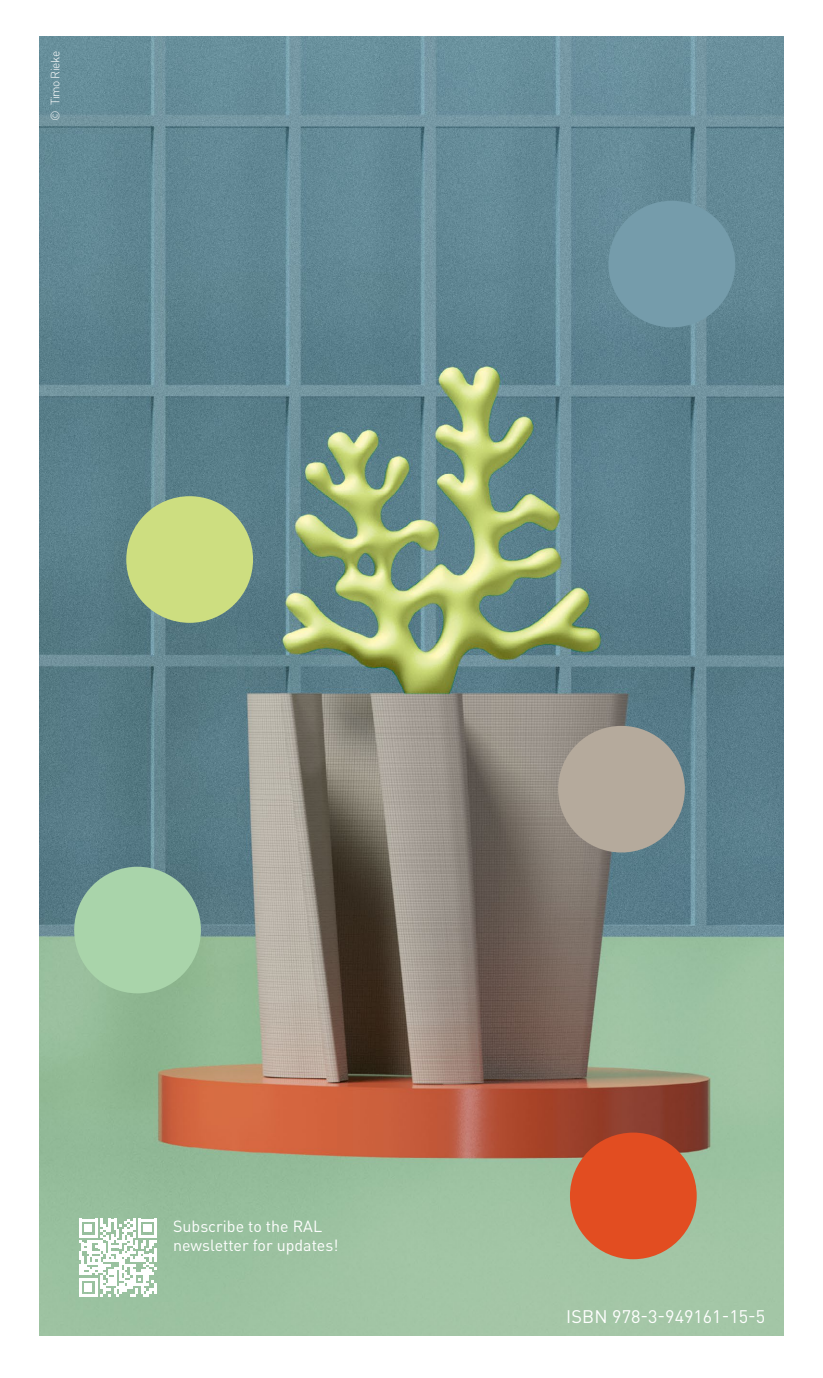
<style>
.page{position:relative;width:823px;height:1378px;background:#fff}
.page>*{position:absolute;margin:0;border:0;box-sizing:border-box;transform-origin:0 0}
.t1{font:18px "DINOT";color:#fff}
.t2{font:16px/19.2px "DINOT";color:#fff}
.t3{font:300 12px "DINOT";letter-spacing:-.04em;color:#fff}
</style>
<div class="page">
<img style="left:40px;top:37px;width:742px;height:1298px">
<div style="left:608px;top:201px;width:126px;height:126px;background:#759cab;border-radius:50%"></div>
<div style="left:126px;top:496px;width:127px;height:127px;background:#cdde80;border-radius:50%"></div>
<div style="left:74px;top:867px;width:127px;height:126px;background:#a9d4aa;border-radius:50%"></div>
<div style="left:569px;top:1132px;width:127px;height:127px;background:#e24d21;border-radius:50%"></div>
<div style="left:557px;top:726px;width:127px;height:126px;background:#b5aa9c;border-radius:50%"></div>
<svg style="left:79px;top:1218px;width:78px;height:78px"></svg>
<p class="t3" style="left:46px;top:121px;width:71px;rotate:-90deg">© Timo Rieke</p>
<p class="t2" style="left:173px;top:1215px;width:167px">Subscribe to the RAL newsletter for updates!</p>
<p class="t1" style="left:566px;top:1302px;width:200px">ISBN 978-3-949161-15-5</p>
</div>
